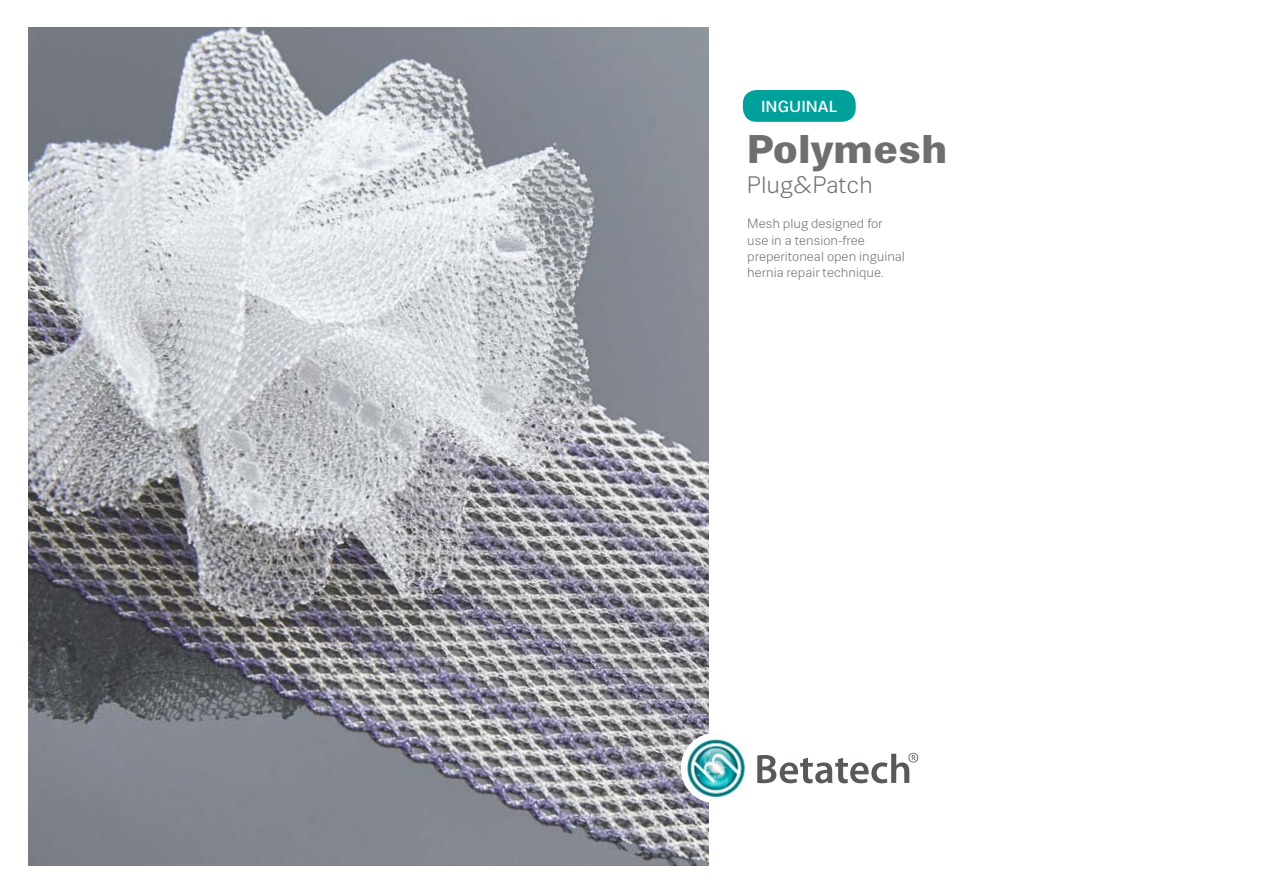
<style>
.page{position:relative;width:1263px;height:893px;background:#fff}
.page>*{position:absolute;margin:0;border:0;box-sizing:border-box;transform-origin:0 0}
.t1{font:40.8px "Caravel Regular 3";color:#706f6f}
.t2{font:24.45px "Caravel Regular 4";color:#706f6f}
.t3{font:500 16.35px "Caravel";color:#fff}
.t4{font:13.65px/16.4px "Caravel Regular 4";color:#706f6f}
</style>
<div class="page">
<img style="left:28px;top:28px;width:681px;height:837px">
<div style="left:743px;top:90px;width:113px;height:32px;background:#00a19a;border-radius:14px"></div>
<svg style="left:757px;top:753px;width:161px;height:30px"></svg>
<img style="left:681px;top:733px;width:70px;height:70px;border-radius:35px">
<p class="t3" style="left:761px;top:97px;width:78px">INGUINAL</p>
<h1 class="t1" style="left:747px;top:125px;width:202px">Polymesh</h1>
<h2 class="t2" style="left:747px;top:171px;width:128px">Plug&amp;Patch</h2>
<p class="t4" style="left:747px;top:216px;width:159px">Mesh plug designed for use in a tension-free preperitoneal open inguinal hernia repair technique.</p>
</div>
